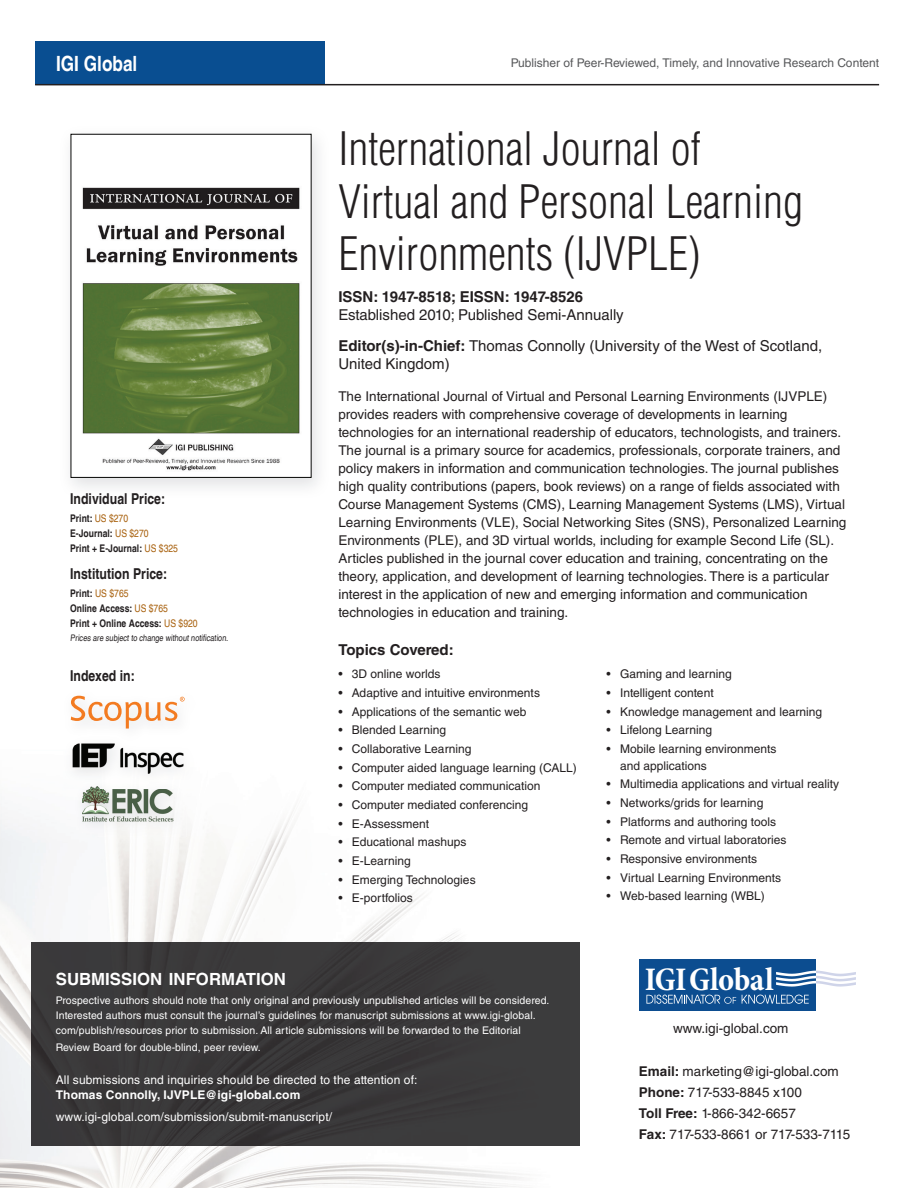
<style>
.page{position:relative;width:918px;height:1188px;background:#fff}
.page>*{position:absolute;margin:0;border:0;box-sizing:border-box;transform-origin:0 0}
.t1{font:300 condensed 45px/52.5px "Helvetica LT Std";color:#231f20}
.t2{font:700 condensed 33.3px "Minion Pro";letter-spacing:-.015em;color:#fff}
.t3{font:700 condensed 21px "Helvetica LT";color:#fff}
.t4{font:700 16.8px "Helvetica LT Std";color:#fff}
.t5{font:15px/31.5px "Helvetica LT Std";color:#231f20}
.t6{font:700 15px "Helvetica LT Std";color:#231f20}
.t7{font:700 condensed 15px "Helvetica LT";color:#231f20}
.t8{font:13.5px/18px "Helvetica LT Std";color:#231f20}
.t9{font:12px/16.5px "Helvetica LT Std";color:#231f20}
.t10{font:12px "Helvetica LT Std";letter-spacing:.01em;color:#fff}
.t11{font:12px "Helvetica LT Std";color:#57585a}
.t12{font:700 12px "Helvetica LT Std";letter-spacing:.01em;color:#fff}
.t13{font:10.5px/15px "Helvetica LT Std";letter-spacing:.01em;color:#fff}
.t14{font:700 condensed 10.5px/15px "Helvetica LT";color:#231f20}
.t15{font:condensed 9px "Helvetica LT";color:#231f20}
.s1{font-weight:400;color:#a75f0b}
.s2{font-weight:700}
</style>
<div class="page">
<div style="left:0;top:804px;width:50px;height:179px;background:#f4f4f6"></div>
<img style="left:179px;top:810px;width:280px;height:132px">
<img style="left:117px;top:837px;width:62px;height:105px">
<img style="left:0;top:983px;width:44px;height:205px">
<img style="left:44px;top:1146px;width:479px;height:42px">
<img style="left:70px;top:133px;width:249px;height:355px">
<img style="left:73px;top:136px;width:236px;height:340px">
<div style="left:32px;top:942px;width:548px;height:204px;background:#3b3a3b"></div>
<svg style="left:639px;top:959px;width:180px;height:12px"></svg>
<div style="left:639px;top:960px;width:177px;height:51px;background:#0c4d90"></div>
<svg style="left:646px;top:995px;width:90px;height:9px"></svg>
<svg style="left:742px;top:995px;width:67px;height:9px"></svg>
<svg style="left:776px;top:971px;width:80px;height:16px"></svg>
<div style="left:35px;top:41px;width:290px;height:44px;background:#094e91"></div>
<hr style="left:35px;top:84px;width:844px;height:1px;background:#231f20">
<svg style="left:71px;top:696px;width:114px;height:33px"></svg>
<img style="left:72px;top:743px;width:112px;height:31px">
<img style="left:81px;top:786px;width:105px;height:51px">
<img style="left:82px;top:787px;width:91px;height:34px">
<h3 class="t3" style="left:56px;top:50px;width:83px">IGI Global</h3>
<p class="t11" style="left:511px;top:56px;width:370px">Publisher of Peer-Reviewed, Timely, and Innovative Research Content</p>
<p class="t7" style="left:70px;top:490px;width:97px">Individual Price:</p>
<p class="t14" style="left:70px;top:511px;width:109px">Print: <span class="s1">US $270<br></span>E-Journal: <span class="s1">US $270<br></span>Print + E-Journal: <span class="s1">US $325</span></p>
<p class="t7" style="left:70px;top:565px;width:99px">Institution Price:</p>
<p class="t14" style="left:70px;top:586px;width:129px">Print: <span class="s1">US $765<br></span>Online Access: <span class="s1">US $765<br></span>Print + Online Access: <span class="s1">US $920</span></p>
<p class="t15" style="left:70px;top:632px;width:161px">Prices are subject to change without notification.</p>
<p class="t7" style="left:70px;top:667px;width:66px">Indexed in:</p>
<h1 class="t1" style="left:338px;top:122px;width:466px">International Journal of<br>Virtual and Personal Learning<br>Environments (IJVPLE)</h1>
<p class="t6" style="left:338px;top:287px;width:246px">ISSN: 1947-8518; EISSN: 1947-8526</p>
<p class="t5" style="left:338px;top:299px;width:485px">Established 2010; Published Semi-Annually<br><span class="s2">Editor(s)-in-Chief:</span> Thomas Connolly (University of the West of Scotland,</p>
<p class="t5" style="left:338px;top:348px;width:113px">United Kingdom)</p>
<p class="t8" style="left:338px;top:387px;width:510px">The International Journal of Virtual and Personal Learning Environments (IJVPLE) provides readers with comprehensive coverage of developments in learning technologies for an international readership of educators, technologists, and trainers.<br>The journal is a primary source for academics, professionals, corporate trainers, and policy makers in information and communication technologies. The journal publishes high quality contributions (papers, book reviews) on a range of elds associated with Course Management Systems (CMS), Learning Management Systems (LMS), Virtual Learning Environments (VLE), Social Networking Sites (SNS), Personalized Learning Environments (PLE), and 3D virtual worlds, including for example Second Life (SL).<br>Articles published in the journal cover education and training, concentrating on the theory, application, and development of learning technologies. There is a particular interest in the application of new and emerging information and communication technologies in education and training.</p>
<p class="t6" style="left:338px;top:640px;width:117px">Topics Covered:</p>
<p class="t9" style="left:338px;top:666px;width:104px">• 3D online worlds</p>
<p class="t9" style="left:338px;top:685px;width:203px">• Adaptive and intuitive environments</p>
<p class="t9" style="left:338px;top:703px;width:190px">• Applications of the semantic web</p>
<p class="t9" style="left:338px;top:722px;width:109px">• Blended Learning</p>
<p class="t9" style="left:338px;top:741px;width:135px">• Collaborative Learning</p>
<p class="t9" style="left:338px;top:759px;width:240px">• Computer aided language learning (CALL)</p>
<p class="t9" style="left:338px;top:778px;width:204px">• Computer mediated communication</p>
<p class="t9" style="left:338px;top:797px;width:191px">• Computer mediated conferencing</p>
<p class="t9" style="left:338px;top:815px;width:92px">• E-Assessment</p>
<p class="t9" style="left:338px;top:834px;width:130px">• Educational mashups</p>
<p class="t9" style="left:338px;top:853px;width:74px">• E-Learning</p>
<p class="t9" style="left:338px;top:871px;width:139px">• Emerging Technologies</p>
<p class="t9" style="left:338px;top:890px;width:76px">• E-portfolios</p>
<p class="t9" style="left:607px;top:666px;width:127px">• Gaming and learning</p>
<p class="t9" style="left:607px;top:685px;width:109px">• Intelligent content</p>
<p class="t9" style="left:607px;top:703px;width:217px">• Knowledge management and learning</p>
<p class="t9" style="left:607px;top:722px;width:107px">• Lifelong Learning</p>
<p class="t9" style="left:620px;top:741px;width:158px;text-indent:-14px">• Mobile learning environments and applications</p>
<p class="t9" style="left:607px;top:776px;width:234px">• Multimedia applications and virtual reality</p>
<p class="t9" style="left:607px;top:794px;width:158px">• Networks/grids for learning</p>
<p class="t9" style="left:607px;top:813px;width:171px">• Platforms and authoring tools</p>
<p class="t9" style="left:607px;top:832px;width:182px">• Remote and virtual laboratories</p>
<p class="t9" style="left:607px;top:850px;width:152px">• Responsive environments</p>
<p class="t9" style="left:607px;top:869px;width:176px">• Virtual Learning Environments</p>
<p class="t9" style="left:607px;top:888px;width:160px">• Web-based learning (WBL)</p>
<p class="t4" style="left:56px;top:968px;width:232px">SUBMISSION INFORMATION</p>
<p class="t13" style="left:56px;top:993px;width:495px">Prospective authors should note that only original and previously unpublished articles will be considered.<br>Interested authors must consult the journal’s guidelines for manuscript submissions at www.igi-global. com/publish/resources prior to submission. All article submissions will be forwarded to the Editorial</p>
<p class="t13" style="left:56px;top:1039px;width:207px">Review Board for double-blind, peer review.</p>
<p class="t10" style="left:56px;top:1072px;width:363px">All submissions and inquiries should be directed to the attention of:</p>
<p class="t12" style="left:56px;top:1087px;width:246px">Thomas Connolly, IJVPLE@igi-global.com</p>
<p class="t10" style="left:56px;top:1110px;width:278px">www.igi-global.com/submission/submit-manuscript/</p>
<h2 class="t2" style="left:645px;top:956px;width:130px">IGIGlobal</h2>
<p class="t8" style="left:673px;top:1019px;width:117px">www.igi-global.com</p>
<p class="t8" style="left:639px;top:1061px;width:213px;line-height:21px"><span class="s2">Email:</span> marketing@igi-global.com<br><span class="s2">Phone:</span> 717-533-8845 x100<br><span class="s2">Toll Free:</span> 1-866-342-6657<br><span class="s2">Fax:</span> 717-533-8661 or 717-533-7115</p>
</div>
